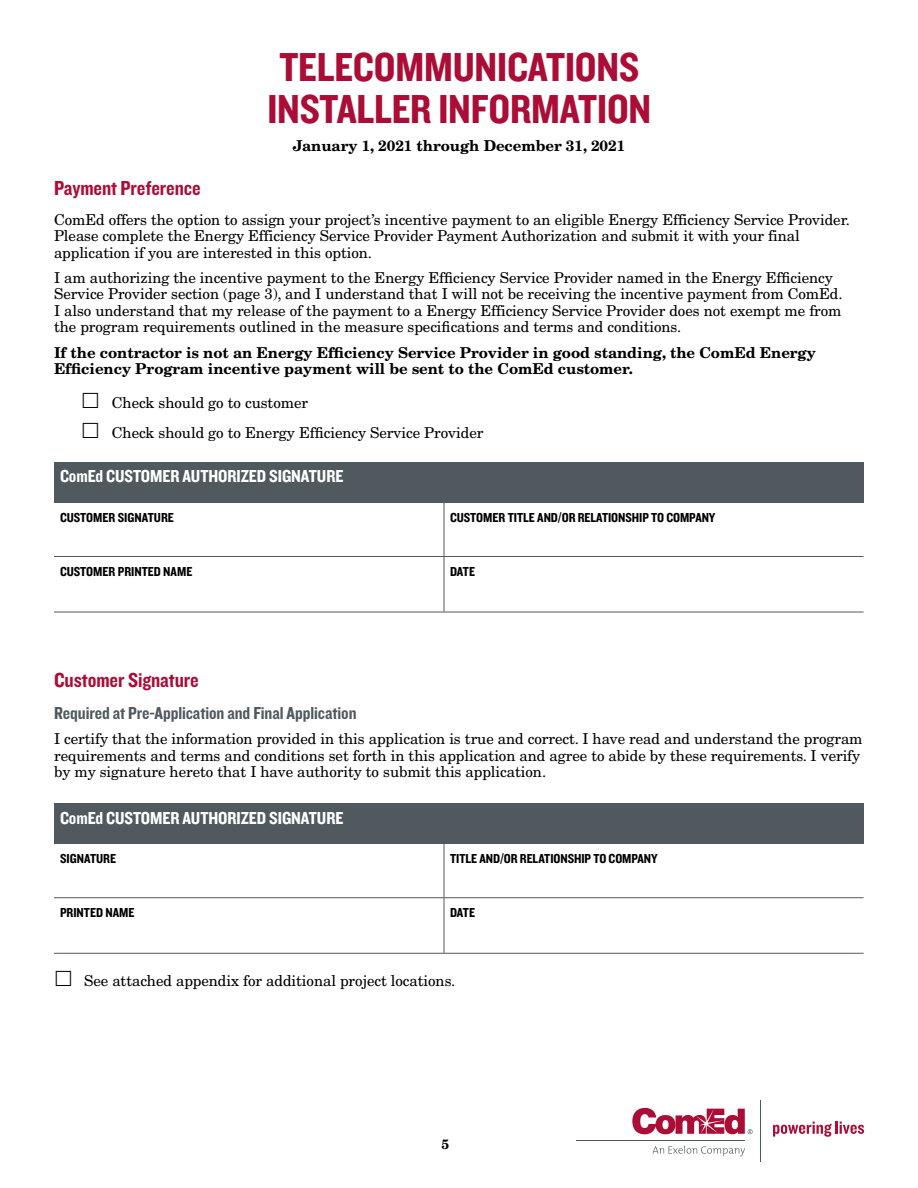
<style>
.page{position:relative;width:918px;height:1188px;background:#fff}
.page>*{position:absolute;margin:0;border:0;box-sizing:border-box;transform-origin:0 0}
.t1{font:42px/42px "Knockout 50 Welterweight";letter-spacing:-.005em;color:#ab0d37}
.Header_2___125{font:21px "Knockout 50 Welterweight";letter-spacing:-.005em;color:#ab0d37}
.Header_2{font:21px "Knockout 50 Welterweight";letter-spacing:-.005em;color:#ab0d37}
.Table_Head_Left{font:18px "Knockout 50 Welterweight";letter-spacing:-.005em;color:#fff}
.Subhead__after_headi{font:18px "Knockout 50 Welterweight";letter-spacing:-.005em;color:#50595e}
.Body{font:15px/16.5px "New Century Schlbk LT Std";letter-spacing:-.005em;color:#000}
.Body___125{font:15px "New Century Schlbk LT Std";letter-spacing:-.005em;color:#000}
.Body___125-2{font:700 15px/16.5px "New Century Schlbk LT Std";letter-spacing:-.005em;color:#000}
.t2{font:13.5px "Knockout 50 Welterweight";color:#000}
.t3{font:700 13.5px "New Century Schlbk LT Std";color:#000}
</style>
<div class="page">
<div style="left:54px;top:803px;width:810px;height:41px;background:#50595e"></div>
<hr style="left:444px;top:844px;width:1px;height:53px;background:#50595e">
<hr style="left:54px;top:897px;width:390px;height:1px;background:#50595e">
<hr style="left:54px;top:953px;width:390px;height:1px;background:#50595e">
<hr style="left:444px;top:898px;width:1px;height:55px;background:#50595e">
<hr style="left:444px;top:897px;width:420px;height:1px;background:#50595e">
<hr style="left:444px;top:953px;width:420px;height:1px;background:#50595e">
<div style="left:54px;top:462px;width:810px;height:40px;background:#50595e"></div>
<hr style="left:444px;top:502px;width:1px;height:54px;background:#50595e">
<hr style="left:54px;top:556px;width:390px;height:1px;background:#50595e">
<hr style="left:54px;top:612px;width:390px;height:1px;background:#50595e">
<hr style="left:444px;top:557px;width:1px;height:55px;background:#50595e">
<hr style="left:444px;top:556px;width:420px;height:1px;background:#50595e">
<hr style="left:444px;top:612px;width:420px;height:1px;background:#50595e">
<svg style="left:652px;top:1146px;width:93px;height:10px"></svg>
<hr style="left:576px;top:1140px;width:169px;height:1px;background:#50595e">
<hr style="left:760px;top:1100px;width:1px;height:62px;background:#50595e">
<svg style="left:632px;top:1108px;width:121px;height:26px"></svg>
<svg style="left:773px;top:1121px;width:91px;height:16px"></svg>
<h1 class="t1" style="left:267px;top:44px;width:386px">TELECOMMUNICATIONS<br>INSTALLER INFORMATION</h1>
<p class="Body___125-2" style="left:293px;top:137px;width:334px">January 1, 2021 through December 31, 2021</p>
<h2 class="Header_2___125" style="left:54px;top:174px;width:148px">Payment Preference</h2>
<p class="Body" style="left:54px;top:211px;width:797px">ComEd offers the option to assign your project’s incentive payment to an eligible Energy Efficiency Service Provider.<br>Please complete the Energy Efficiency Service Provider Payment Authorization and submit it with your final application if you are interested in this option.</p>
<p class="Body" style="left:54px;top:269px;width:790px">I am authorizing the incentive payment to the Energy Efficiency Service Provider named in the Energy Efficiency Service Provider section (page 3), and I understand that I will not be receiving the incentive payment from ComEd.<br>I also understand that my release of the payment to a Energy Efficiency Service Provider does not exempt me from the program requirements outlined in the measure specifications and terms and conditions.</p>
<p class="Body___125-2" style="left:54px;top:344px;width:763px">If the contractor is not an Energy Efficiency Service Provider in good standing, the ComEd Energy<br>Efficiency Program incentive payment will be sent to the ComEd customer.</p>
<p class="Body___125" style="left:112px;top:393px;width:198px">Check should go to customer</p>
<p class="Body___125" style="left:112px;top:423px;width:373px">Check should go to Energy Efficiency Service Provider</p>
<p class="Table_Head_Left" style="left:60px;top:465px;width:285px">ComEd CUSTOMER AUTHORIZED SIGNATURE</p>
<p class="t2" style="left:60px;top:509px;width:115px">CUSTOMER SIGNATURE</p>
<p class="t2" style="left:450px;top:509px;width:267px">CUSTOMER TITLE AND/OR RELATIONSHIP TO COMPANY</p>
<p class="t2" style="left:60px;top:563px;width:134px">CUSTOMER PRINTED NAME</p>
<p class="t2" style="left:450px;top:563px;width:27px">DATE</p>
<h2 class="Header_2" style="left:54px;top:667px;width:146px">Customer Signature</h2>
<p class="Subhead__after_headi" style="left:54px;top:701px;width:304px">Required at Pre-Application and Final Application</p>
<p class="Body___125" style="left:54px;top:730px;width:810px">I certify that the information provided in this application is true and correct. I have read and understand the program</p>
<p class="Body___125" style="left:54px;top:746px;width:808px">requirements and terms and conditions set forth in this application and agree to abide by these requirements. I verify</p>
<p class="Body___125" style="left:54px;top:763px;width:494px">by my signature hereto that I have authority to submit this application.</p>
<p class="Table_Head_Left" style="left:60px;top:806px;width:285px">ComEd CUSTOMER AUTHORIZED SIGNATURE</p>
<p class="t2" style="left:60px;top:850px;width:58px">SIGNATURE</p>
<p class="t2" style="left:450px;top:850px;width:209px">TITLE AND/OR RELATIONSHIP TO COMPANY</p>
<p class="t2" style="left:60px;top:904px;width:76px">PRINTED NAME</p>
<p class="t2" style="left:450px;top:904px;width:27px">DATE</p>
<p class="Body" style="left:84px;top:972px;width:373px">See attached appendix for additional project locations.</p>
<p class="t3" style="left:442px;top:1136px;width:9px">5</p>
</div>
